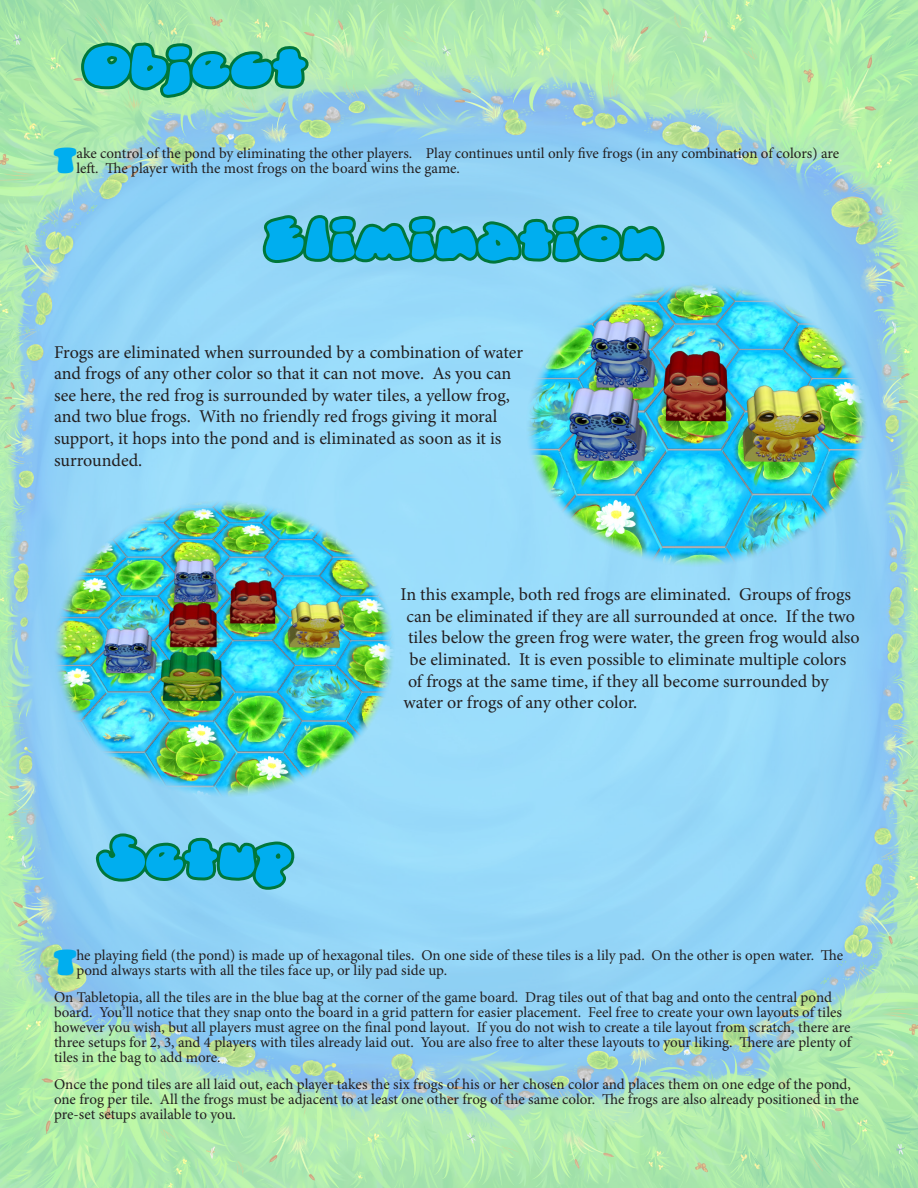
<style>
.page{position:relative;width:918px;height:1188px;background:#fff}
.page>*{position:absolute;margin:0;border:0;box-sizing:border-box;transform-origin:0 0}
.Main_Heading{font:58.5px "Dunce Cap BB";color:#00aeef}
.First_Paragraph{font:37.35px "Dunce Cap BB";color:#00aeef}
.t1{font:18px/21.6px "Minion Pro";letter-spacing:-.005em;color:#231f20}
.Body_Text{font:15px/15px "Minion Pro";letter-spacing:-.005em;color:#231f20}
.First_Paragraph-2{font:15px/15px "Minion Pro";color:#231f20}
</style>
<div class="page">
<img style="left:0;top:0;width:918px;height:1188px">
<svg style="left:78px;top:38px;width:234px;height:65px;background:#79c68b"></svg>
<svg style="left:260px;top:210px;width:408px;height:266px;background:#88cfe6"></svg>
<img style="left:525px;top:282px;width:343px;height:286px">
<img style="left:53px;top:499px;width:343px;height:299px">
<img style="left:92px;top:576px;width:207px;height:318px">
<p class="Main_Heading" style="left:83px;top:41px;width:225px">Object</p>
<p class="First_Paragraph" style="left:54px;top:144px;width:24px">T</p>
<p class="First_Paragraph-2" style="left:76px;top:146px;width:764px">ake control of the pond by eliminating the other players. Play continues until only five frogs (in any combination of colors) are left. The player with the most frogs on the board wins the game.</p>
<p class="Main_Heading" style="left:265px;top:214px;width:400px">Elimination</p>
<p class="t1" style="left:54px;top:341px;width:471px">Frogs are eliminated when surrounded by a combination of water and frogs of any other color so that it can not move. As you can see here, the red frog is surrounded by water tiles, a yellow frog, and two blue frogs. With no friendly red frogs giving it moral support, it hops into the pond and is eliminated as soon as it is surrounded.</p>
<p class="Main_Heading" style="left:99px;top:833px;width:194px">Setup</p>
<p class="t1" style="left:400px;top:584px;width:452px">In this example, both red frogs are eliminated. Groups of frogs</p>
<p class="t1" style="left:406px;top:605px;width:450px">can be eliminated if they are all surrounded at once. If the two</p>
<p class="t1" style="left:408px;top:627px;width:453px">tiles below the green frog were water, the green frog would also</p>
<p class="t1" style="left:410px;top:649px;width:438px">be eliminated. It is even possible to eliminate multiple colors</p>
<p class="t1" style="left:408px;top:670px;width:422px">of frogs at the same time, if they all become surrounded by</p>
<p class="t1" style="left:404px;top:692px;width:235px">water or frogs of any other color.</p>
<p class="First_Paragraph" style="left:54px;top:947px;width:24px">T</p>
<p class="First_Paragraph-2" style="left:76px;top:948px;width:768px">he playing field (the pond) is made up of hexagonal tiles. On one side of these tiles is a lily pad. On the other is open water. The pond always starts with all the tiles face up, or lily pad side up.</p>
<p class="Body_Text" style="left:54px;top:990px;width:799px">On Tabletopia, all the tiles are in the blue bag at the corner of the game board. Drag tiles out of that bag and onto the central pond board. You’ll notice that they snap onto the board in a grid pattern for easier placement. Feel free to create your own layouts of tiles however you wish, but all players must agree on the final pond layout. If you do not wish to create a tile layout from scratch, there are three setups for 2, 3, and 4 players with tiles already laid out. You are also free to alter these layouts to your liking. There are plenty of tiles in the bag to add more.</p>
<p class="Body_Text" style="left:54px;top:1077px;width:806px">Once the pond tiles are all laid out, each player takes the six frogs of his or her chosen color and places them on one edge of the pond, one frog per tile. All the frogs must be adjacent to at least one other frog of the same color. The frogs are also already positioned in the pre-set setups available to you.</p>
</div>
